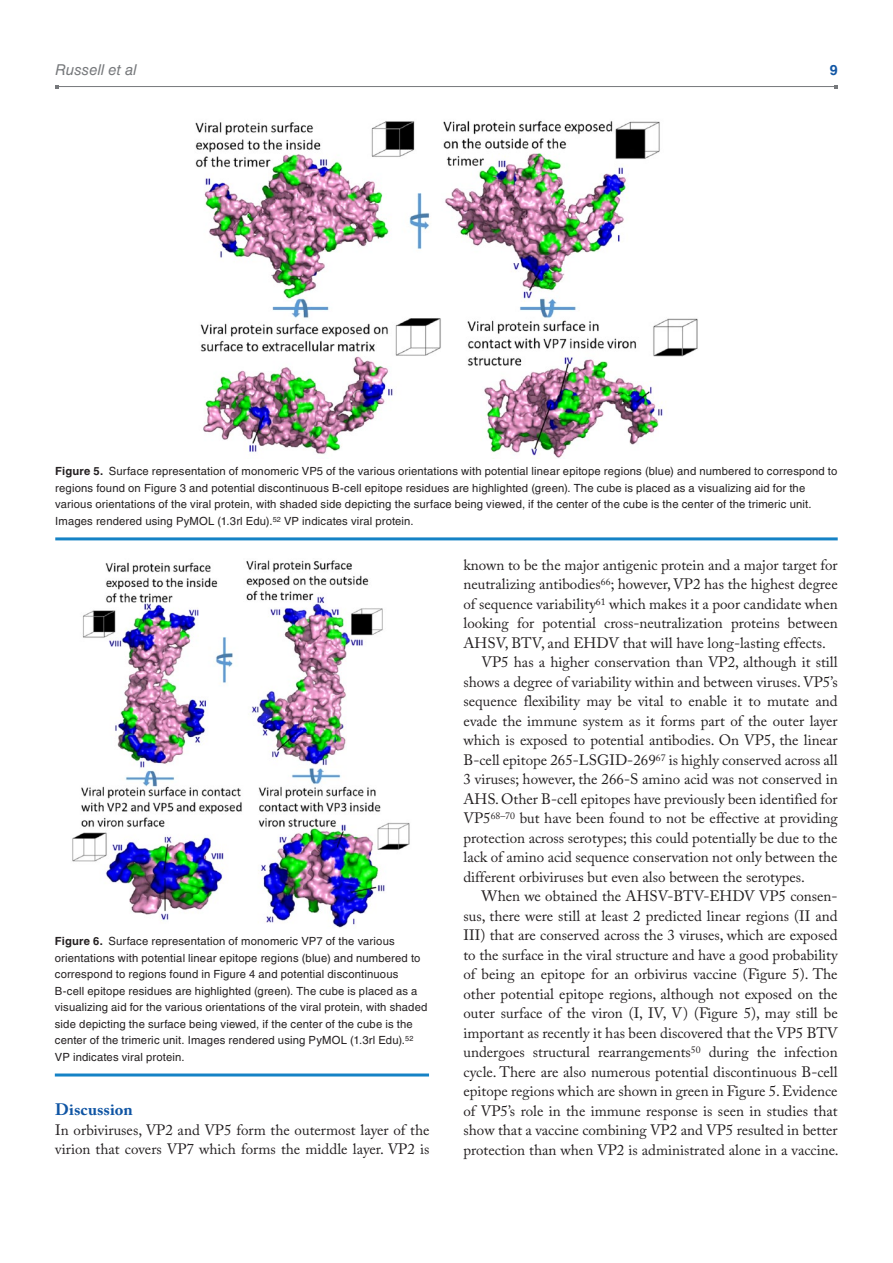
<style>
.page{position:relative;width:893px;height:1263px;background:#fff}
.page>*{position:absolute;margin:0;border:0;box-sizing:border-box;transform-origin:0 0}
.t1{font:700 16.5px "Adobe Caslon Pro";letter-spacing:.005em;color:#1055a4}
.t2{font:15px/19.5px "Adobe Caslon Pro";color:#231f20}
.t3{font:italic 15px "Helvetica LT Std";color:#76787b}
.t4{font:700 14.25px "Helvetica LT Std";color:#1055a4}
.t5{font:11.25px/16.5px "Helvetica LT Std";letter-spacing:.015em;color:#231f20}
.s1{font-weight:700}
</style>
<div class="page">
<hr style="left:57px;top:86px;width:779px;height:1px;background:#76787b">
<hr style="left:55px;top:537px;width:783px;height:3px;background:#1582c5">
<img style="left:195px;top:120px;width:503px;height:339px">
<hr style="left:55px;top:1073px;width:374px;height:3px;background:#1582c5">
<img style="left:72px;top:560px;width:338px;height:368px">
<p class="t3" style="left:55px;top:61px;width:83px">Russell et al</p>
<p class="t4" style="left:830px;top:61px;width:9px">9</p>
<p class="t5" style="left:55px;top:463px;width:784px"><span class="s1">Figure 5.</span> Surface representation of monomeric VP5 of the various orientations with potential linear epitope regions (blue) and numbered to correspond to regions found on Figure 3 and potential discontinuous B-cell epitope residues are highlighted (green). The cube is placed as a visualizing aid for the various orientations of the viral protein, with shaded side depicting the surface being viewed, if the center of the cube is the center of the trimeric unit.<br>Images rendered using PyMOL (1.3rl Edu).<sup>52</sup> VP indicates viral protein.</p>
<p class="t5" style="left:55px;top:933px;width:374px"><span class="s1">Figure 6.</span> Surface representation of monomeric VP7 of the various orientations with potential linear epitope regions (blue) and numbered to correspond to regions found in Figure 4 and potential discontinuous B-cell epitope residues are highlighted (green). The cube is placed as a visualizing aid for the various orientations of the viral protein, with shaded side depicting the surface being viewed, if the center of the cube is the center of the trimeric unit. Images rendered using PyMOL (1.3rl Edu).<sup>52<br></sup>VP indicates viral protein.</p>
<p class="t1" style="left:55px;top:1100px;width:79px">Discussion</p>
<p class="t2" style="left:55px;top:1120px;width:376px">In orbiviruses, VP2 and VP5 form the outermost layer of the virion that covers VP7 which forms the middle layer. VP2 is</p>
<p class="t2" style="left:463px;top:555px;width:376px">known to be the major antigenic protein and a major target for</p>
<p class="t2" style="left:463px;top:574px;width:376px">neutralizing antibodies<sup>66</sup>; however, VP2 has the highest degree</p>
<p class="t2" style="left:463px;top:594px;width:376px">of sequence variability<sup>61</sup> which makes it a poor candidate when</p>
<p class="t2" style="left:463px;top:613px;width:376px">looking for potential cross-neutralization proteins between</p>
<p class="t2" style="left:463px;top:633px;width:364px">AHSV, BTV, and EHDV that will have long-lasting effects.</p>
<p class="t2" style="left:481px;top:652px;width:358px">VP5 has a higher conservation than VP2, although it still</p>
<p class="t2" style="left:463px;top:672px;width:376px">shows a degree of variability within and between viruses. VP5’s</p>
<p class="t2" style="left:463px;top:691px;width:376px">sequence flexibility may be vital to enable it to mutate and</p>
<p class="t2" style="left:463px;top:711px;width:376px">evade the immune system as it forms part of the outer layer</p>
<p class="t2" style="left:463px;top:730px;width:376px">which is exposed to potential antibodies. On VP5, the linear</p>
<p class="t2" style="left:463px;top:750px;width:376px">B-cell epitope 265-LSGID-269<sup>67</sup> is highly conserved across all</p>
<p class="t2" style="left:463px;top:769px;width:376px">3 viruses; however, the 266-S amino acid was not conserved in</p>
<p class="t2" style="left:463px;top:789px;width:376px">AHS. Other B-cell epitopes have previously been identified for</p>
<p class="t2" style="left:463px;top:808px;width:376px">VP5<sup>68–70</sup> but have been found to not be effective at providing</p>
<p class="t2" style="left:463px;top:828px;width:376px">protection across serotypes; this could potentially be due to the</p>
<p class="t2" style="left:463px;top:847px;width:376px">lack of amino acid sequence conservation not only between the</p>
<p class="t2" style="left:463px;top:867px;width:343px">different orbiviruses but even also between the serotypes.</p>
<p class="t2" style="left:481px;top:886px;width:358px">When we obtained the AHSV-BTV-EHDV VP5 consen-</p>
<p class="t2" style="left:463px;top:906px;width:376px">sus, there were still at least 2 predicted linear regions (II and</p>
<p class="t2" style="left:463px;top:925px;width:376px">III) that are conserved across the 3 viruses, which are exposed</p>
<p class="t2" style="left:463px;top:945px;width:376px">to the surface in the viral structure and have a good probability</p>
<p class="t2" style="left:463px;top:964px;width:376px">of being an epitope for an orbivirus vaccine (Figure 5). The</p>
<p class="t2" style="left:463px;top:984px;width:376px">other potential epitope regions, although not exposed on the</p>
<p class="t2" style="left:463px;top:1003px;width:376px">outer surface of the viron (I, IV, V) (Figure 5), may still be</p>
<p class="t2" style="left:463px;top:1023px;width:376px">important as recently it has been discovered that the VP5 BTV</p>
<p class="t2" style="left:463px;top:1042px;width:376px">undergoes structural rearrangements<sup>50</sup> during the infection</p>
<p class="t2" style="left:463px;top:1062px;width:376px">cycle. There are also numerous potential discontinuous B-cell</p>
<p class="t2" style="left:463px;top:1081px;width:376px">epitope regions which are shown in green in Figure 5. Evidence</p>
<p class="t2" style="left:463px;top:1101px;width:376px">of VP5’s role in the immune response is seen in studies that</p>
<p class="t2" style="left:463px;top:1120px;width:376px">show that a vaccine combining VP2 and VP5 resulted in better</p>
<p class="t2" style="left:463px;top:1140px;width:377px">protection than when VP2 is administrated alone in a vaccine.</p>
</div>
